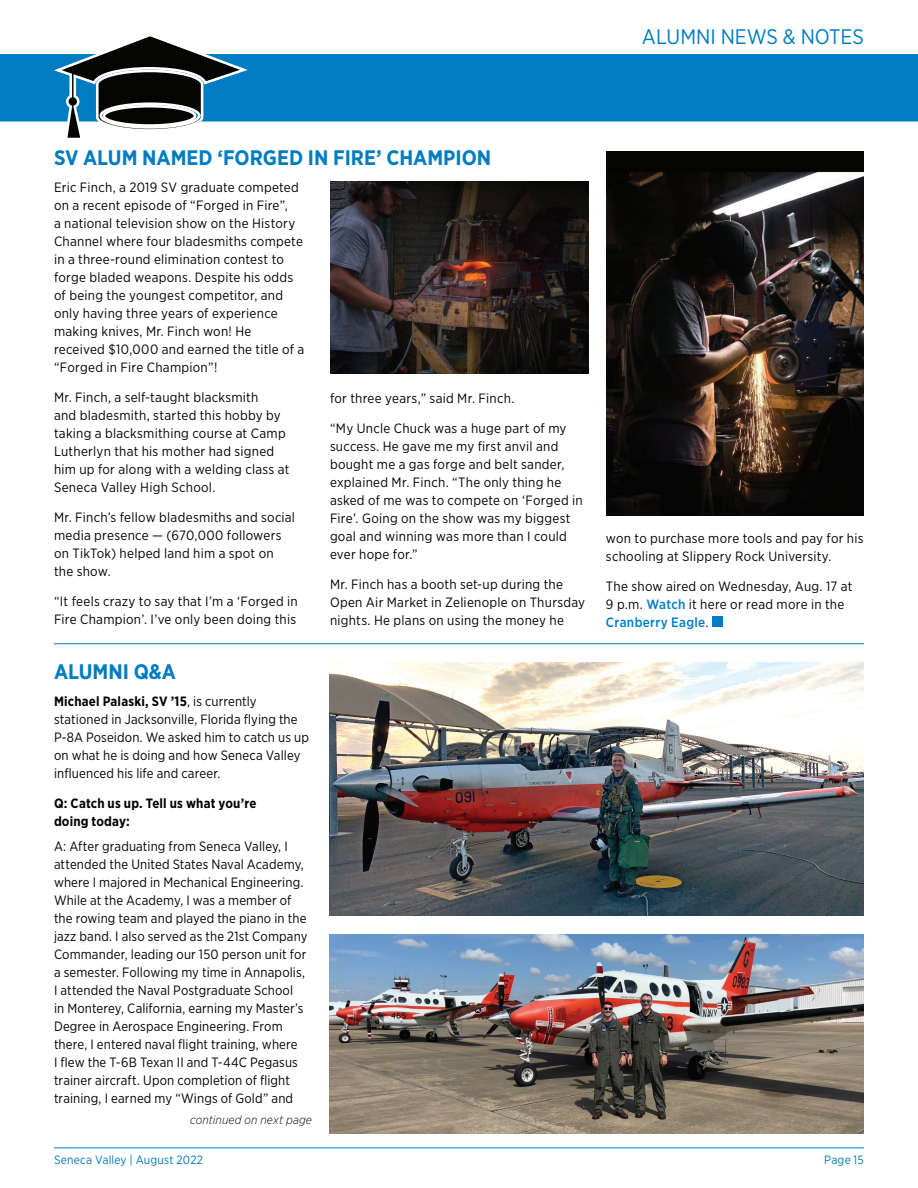
<style>
.page{position:relative;width:918px;height:1188px;background:#fff}
.page>*{position:absolute;margin:0;border:0;box-sizing:border-box;transform-origin:0 0}
.t1{font:700 21px "Gotham Narrow";color:#007cc2}
.t2{font:21px "Gotham Narrow";color:#007cc2}
.t3{font:13.5px/18px "Gotham Narrow";letter-spacing:.015em;color:#040503}
.t4{font:700 13.5px/18px "Gotham Narrow";letter-spacing:.015em;color:#040503}
.t5{font:12px "Gotham Narrow";letter-spacing:.015em;color:#007cc2}
.t6{font:italic 300 12px "Gotham Narrow";letter-spacing:.015em;color:#040503}
.s1{font-weight:700}
.s2{font-weight:500;color:#007cc2}
</style>
<div class="page">
<hr style="left:54px;top:1148px;width:810px;height:1px;background:#007cc2">
<div style="left:0;top:54px;width:918px;height:68px;background:#007cc2"></div>
<svg style="left:50px;top:36px;width:202px;height:102px"></svg>
<img style="left:330px;top:181px;width:258px;height:193px">
<img style="left:606px;top:151px;width:258px;height:365px">
<div style="left:712px;top:616px;width:11px;height:11px;background:#007cc2"></div>
<hr style="left:54px;top:643px;width:810px;height:1px;background:#007cc2">
<img style="left:330px;top:935px;width:534px;height:199px">
<img style="left:330px;top:662px;width:534px;height:254px">
<h1 class="t2" style="left:642px;top:23px;width:224px">ALUMNI NEWS &amp; NOTES</h1>
<h1 class="t1" style="left:54px;top:144px;width:439px">SV ALUM NAMED ‘FORGED IN FIRE’ CHAMPION</h1>
<p class="t3" style="left:54px;top:178px;width:252px">Eric Finch, a 2019 SV graduate competed on a recent episode of “Forged in Fire”,<br>a national television show on the History Channel where four bladesmiths compete in a three-round elimination contest to forge bladed weapons. Despite his odds of being the youngest competitor, and only having three years of experience making knives, Mr. Finch won! He received $10,000 and earned the title of a “Forged in Fire Champion”!</p>
<p class="t3" style="left:54px;top:388px;width:237px">Mr. Finch, a self-taught blacksmith<br>and bladesmith, started this hobby by taking a blacksmithing course at Camp Lutherlyn that his mother had signed him up for along with a welding class at Seneca Valley High School.</p>
<p class="t3" style="left:54px;top:508px;width:243px">Mr. Finch’s fellow bladesmiths and social media presence — (670,000 followers on TikTok) helped land him a spot on the show.</p>
<p class="t3" style="left:54px;top:592px;width:245px">“It feels crazy to say that I’m a ‘Forged in<br>Fire Champion’. I’ve only been doing this</p>
<p class="t3" style="left:330px;top:389px;width:186px">for three years,” said Mr. Finch.</p>
<p class="t3" style="left:330px;top:419px;width:254px">“My Uncle Chuck was a huge part of my success. He gave me my first anvil and bought me a gas forge and belt sander, explained Mr. Finch. “The only thing he asked of me was to compete on ‘Forged in Fire’. Going on the show was my biggest goal and winning was more than I could ever hope for.”</p>
<p class="t3" style="left:330px;top:575px;width:257px">Mr. Finch has a booth set-up during the<br>Open Air Market in Zelienople on Thursday nights. He plans on using the money he</p>
<h1 class="t1" style="left:54px;top:658px;width:124px">ALUMNI Q&amp;A</h1>
<p class="t3" style="left:54px;top:692px;width:256px"><span class="s1">Michael Palaski, SV ’15</span>, is currently stationed in Jacksonville, Florida flying the P-8A Poseidon. We asked him to catch us up on what he is doing and how Seneca Valley influenced his life and career.</p>
<p class="t4" style="left:54px;top:794px;width:204px">Q: Catch us up. Tell us what you’re doing today:</p>
<p class="t3" style="left:54px;top:837px;width:255px">A: After graduating from Seneca Valley, I attended the United States Naval Academy, where I majored in Mechanical Engineering.<br>While at the Academy, I was a member of the rowing team and played the piano in the jazz band. I also served as the 21st Company Commander, leading our 150 person unit for a semester. Following my time in Annapolis, I attended the Naval Postgraduate School<br>in Monterey, California, earning my Master’s Degree in Aerospace Engineering. From there, I entered naval flight training, where<br>I flew the T-6B Texan II and T-44C Pegasus trainer aircraft. Upon completion of flight training, I earned my “Wings of Gold” and</p>
<p class="t6" style="left:190px;top:1113px;width:123px">continued on next page</p>
<p class="t3" style="left:606px;top:529px;width:259px">won to purchase more tools and pay for his schooling at Slippery Rock University.</p>
<p class="t3" style="left:606px;top:577px;width:248px">The show aired on Wednesday, Aug. 17 at<br>9 p.m. <span class="s2">Watch</span> it here or read more in the<br><span class="s2">Cranberry Eagle</span>.</p>
<p class="t5" style="left:54px;top:1153px;width:151px">Seneca Valley | August 2022</p>
<p class="t5" style="left:824px;top:1153px;width:41px">Page 15</p>
</div>
